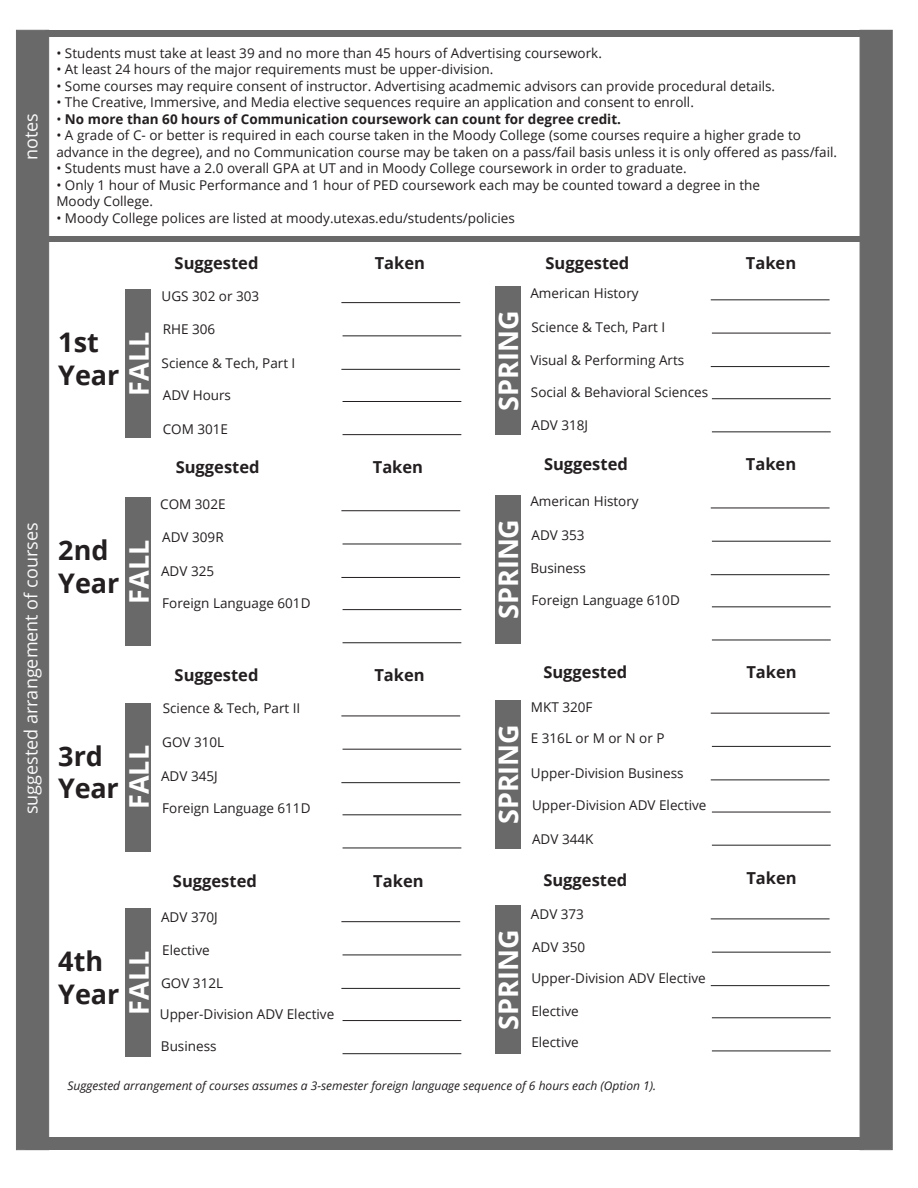
<style>
.page{position:relative;width:918px;height:1188px;background:#fff}
.page>*{position:absolute;margin:0;border:0;box-sizing:border-box;transform-origin:0 0}
.t1{font:700 27px "Open Sans";color:#fff}
.t2{font:700 27px/32.4px "Open Sans";letter-spacing:-.005em;color:#231f20}
.t3{font:18px "Open Sans";color:#fbfbfd}
.t4{font:700 16.5px "Open Sans";color:#231f20}
.t5{font:13.5px/16.5px "Open Sans";color:#231f20}
.t6{font:700 13.5px "Open Sans";color:#231f20}
.t7{font:italic 12px "Open Sans";color:#231f20}
.s1{font-weight:400}
</style>
<div class="page">
<div style="left:45px;top:30px;width:847px;height:6px;background:#696969"></div>
<div style="left:16px;top:30px;width:33px;height:1120px;background:#696969"></div>
<div style="left:45px;top:236px;width:841px;height:6px;background:#696969"></div>
<div style="left:860px;top:30px;width:33px;height:1120px;background:#696969;border:1px solid #696969"></div>
<div style="left:25px;top:1137px;width:839px;height:13px;background:#696969"></div>
<div style="left:126px;top:290px;width:25px;height:148px;background:#696969"></div>
<hr style="left:341px;top:369px;width:119px;height:1px;background:#231f20">
<hr style="left:341px;top:302px;width:119px;height:1px;background:#231f20">
<hr style="left:343px;top:335px;width:118px;height:1px;background:#231f20">
<hr style="left:343px;top:401px;width:118px;height:1px;background:#231f20">
<hr style="left:343px;top:434px;width:118px;height:1px;background:#231f20">
<div style="left:495px;top:287px;width:26px;height:148px;background:#696969"></div>
<hr style="left:711px;top:366px;width:119px;height:1px;background:#231f20">
<hr style="left:711px;top:299px;width:119px;height:1px;background:#231f20">
<hr style="left:712px;top:333px;width:119px;height:1px;background:#231f20">
<hr style="left:712px;top:398px;width:119px;height:1px;background:#231f20">
<hr style="left:712px;top:431px;width:119px;height:1px;background:#231f20">
<div style="left:126px;top:498px;width:25px;height:148px;background:#696969"></div>
<hr style="left:341px;top:577px;width:119px;height:1px;background:#231f20">
<hr style="left:341px;top:510px;width:119px;height:1px;background:#231f20">
<hr style="left:343px;top:544px;width:118px;height:1px;background:#231f20">
<hr style="left:343px;top:609px;width:118px;height:1px;background:#231f20">
<hr style="left:343px;top:642px;width:118px;height:1px;background:#231f20">
<div style="left:495px;top:495px;width:26px;height:148px;background:#696969"></div>
<hr style="left:711px;top:574px;width:119px;height:1px;background:#231f20">
<hr style="left:711px;top:508px;width:119px;height:1px;background:#231f20">
<hr style="left:712px;top:541px;width:119px;height:1px;background:#231f20">
<hr style="left:712px;top:606px;width:119px;height:1px;background:#231f20">
<hr style="left:712px;top:640px;width:119px;height:1px;background:#231f20">
<div style="left:126px;top:703px;width:25px;height:148px;background:#696969"></div>
<hr style="left:341px;top:782px;width:119px;height:1px;background:#231f20">
<hr style="left:341px;top:716px;width:119px;height:1px;background:#231f20">
<hr style="left:343px;top:749px;width:118px;height:1px;background:#231f20">
<hr style="left:343px;top:814px;width:118px;height:1px;background:#231f20">
<hr style="left:343px;top:848px;width:118px;height:1px;background:#231f20">
<div style="left:495px;top:700px;width:26px;height:148px;background:#696969"></div>
<hr style="left:711px;top:780px;width:119px;height:1px;background:#231f20">
<hr style="left:711px;top:713px;width:119px;height:1px;background:#231f20">
<hr style="left:712px;top:746px;width:119px;height:1px;background:#231f20">
<hr style="left:712px;top:812px;width:119px;height:1px;background:#231f20">
<hr style="left:712px;top:845px;width:119px;height:1px;background:#231f20">
<div style="left:126px;top:909px;width:25px;height:148px;background:#696969"></div>
<hr style="left:341px;top:988px;width:119px;height:1px;background:#231f20">
<hr style="left:341px;top:921px;width:119px;height:1px;background:#231f20">
<hr style="left:343px;top:955px;width:118px;height:1px;background:#231f20">
<hr style="left:343px;top:1020px;width:118px;height:1px;background:#231f20">
<hr style="left:343px;top:1053px;width:118px;height:1px;background:#231f20">
<div style="left:495px;top:906px;width:26px;height:148px;background:#696969"></div>
<hr style="left:711px;top:985px;width:119px;height:1px;background:#231f20">
<hr style="left:711px;top:919px;width:119px;height:1px;background:#231f20">
<hr style="left:712px;top:952px;width:119px;height:1px;background:#231f20">
<hr style="left:712px;top:1017px;width:119px;height:1px;background:#231f20">
<hr style="left:712px;top:1051px;width:119px;height:1px;background:#231f20">
<p class="t3" style="left:19px;top:160px;width:48px;rotate:-90deg">notes</p>
<p class="t3" style="left:19px;top:814px;width:293px;rotate:-90deg">suggested arrangement of courses</p>
<p class="t5" style="left:56px;top:44px;width:547px">• Students must take at least 39 and no more than 45 hours of Advertising coursework.</p>
<p class="t5" style="left:56px;top:61px;width:439px">• At least 24 hours of the major requirements must be upper-division.</p>
<p class="t5" style="left:56px;top:77px;width:720px">• Some courses may require consent of instructor. Advertising acadmemic advisors can provide procedural details.</p>
<p class="t5" style="left:56px;top:94px;width:639px">• The Creative, Immersive, and Media elective sequences require an application and consent to enroll.</p>
<p class="t6" style="left:56px;top:109px;width:566px"><span class="s1">•</span> No more than 60 hours of Communication coursework can count for degree credit.</p>
<p class="t5" style="left:56px;top:127px;width:782px">• A grade of C- or better is required in each course taken in the Moody College (some courses require a higher grade to advance in the degree), and no Communication course may be taken on a pass/fail basis unless it is only offered as pass/fail.</p>
<p class="t5" style="left:56px;top:160px;width:632px">• Students must have a 2.0 overall GPA at UT and in Moody College coursework in order to graduate.</p>
<p class="t5" style="left:56px;top:176px;width:705px">• Only 1 hour of Music Performance and 1 hour of PED coursework each may be counted toward a degree in the</p>
<p class="t5" style="left:56px;top:193px;width:98px">Moody College.</p>
<p class="t5" style="left:56px;top:209px;width:460px">• Moody College polices are listed at moody.utexas.edu/students/policies</p>
<p class="t2" style="left:58px;top:326px;width:63px">1st<br>Year</p>
<p class="t1" style="left:120px;top:396px;width:65px;rotate:-90deg">FALL</p>
<p class="t2" style="left:58px;top:534px;width:63px">2nd<br>Year</p>
<p class="t1" style="left:120px;top:604px;width:65px;rotate:-90deg">FALL</p>
<p class="t4" style="left:175px;top:251px;width:85px">Suggested</p>
<p class="t4" style="left:375px;top:251px;width:52px">Taken</p>
<p class="t5" style="left:162px;top:287px;width:99px">UGS 302 or 303</p>
<p class="t5" style="left:163px;top:321px;width:54px">RHE 306</p>
<p class="t4" style="left:546px;top:252px;width:85px">Suggested</p>
<p class="t4" style="left:746px;top:251px;width:52px">Taken</p>
<p class="t5" style="left:530px;top:285px;width:110px">American History</p>
<p class="t5" style="left:532px;top:318px;width:135px">Science &amp; Tech, Part I</p>
<p class="t1" style="left:489px;top:411px;width:102px;rotate:-90deg">SPRING</p>
<p class="t5" style="left:530px;top:352px;width:155px">Visual &amp; Performing Arts</p>
<p class="t5" style="left:162px;top:354px;width:135px">Science &amp; Tech, Part I</p>
<p class="t5" style="left:163px;top:386px;width:70px">ADV Hours</p>
<p class="t5" style="left:531px;top:383px;width:179px">Social &amp; Behavioral Sciences</p>
<p class="t5" style="left:163px;top:420px;width:67px">COM 301E</p>
<p class="t5" style="left:532px;top:417px;width:58px">ADV 318J</p>
<p class="t4" style="left:176px;top:455px;width:85px">Suggested</p>
<p class="t4" style="left:373px;top:455px;width:52px">Taken</p>
<p class="t5" style="left:160px;top:495px;width:67px">COM 302E</p>
<p class="t5" style="left:162px;top:529px;width:63px">ADV 309R</p>
<p class="t5" style="left:161px;top:562px;width:55px">ADV 325</p>
<p class="t5" style="left:162px;top:595px;width:150px">Foreign Language 601D</p>
<p class="t1" style="left:489px;top:619px;width:102px;rotate:-90deg">SPRING</p>
<p class="t4" style="left:544px;top:452px;width:85px">Suggested</p>
<p class="t4" style="left:746px;top:452px;width:52px">Taken</p>
<p class="t5" style="left:530px;top:493px;width:110px">American History</p>
<p class="t5" style="left:532px;top:526px;width:55px">ADV 353</p>
<p class="t5" style="left:530px;top:560px;width:57px">Business</p>
<p class="t5" style="left:532px;top:592px;width:150px">Foreign Language 610D</p>
<p class="t2" style="left:58px;top:739px;width:62px">3rd<br>Year</p>
<p class="t1" style="left:120px;top:809px;width:65px;rotate:-90deg">FALL</p>
<p class="t2" style="left:58px;top:945px;width:63px">4th<br>Year</p>
<p class="t1" style="left:120px;top:1015px;width:65px;rotate:-90deg">FALL</p>
<p class="t4" style="left:175px;top:664px;width:85px">Suggested</p>
<p class="t4" style="left:374px;top:663px;width:52px">Taken</p>
<p class="t5" style="left:163px;top:700px;width:139px">Science &amp; Tech, Part II</p>
<p class="t4" style="left:543px;top:660px;width:85px">Suggested</p>
<p class="t4" style="left:746px;top:660px;width:52px">Taken</p>
<p class="t5" style="left:531px;top:698px;width:63px">MKT 320F</p>
<p class="t5" style="left:162px;top:734px;width:64px">GOV 310L</p>
<p class="t5" style="left:161px;top:767px;width:58px">ADV 345J</p>
<p class="t5" style="left:162px;top:799px;width:150px">Foreign Language 611D</p>
<p class="t1" style="left:489px;top:824px;width:102px;rotate:-90deg">SPRING</p>
<p class="t5" style="left:531px;top:729px;width:135px">E 316L or M or N or P</p>
<p class="t5" style="left:531px;top:765px;width:154px">Upper-Division Business</p>
<p class="t5" style="left:532px;top:797px;width:176px">Upper-Division ADV Elective</p>
<p class="t5" style="left:532px;top:830px;width:63px">ADV 344K</p>
<p class="t4" style="left:543px;top:868px;width:85px">Suggested</p>
<p class="t4" style="left:746px;top:867px;width:52px">Taken</p>
<p class="t5" style="left:531px;top:905px;width:55px">ADV 373</p>
<p class="t5" style="left:532px;top:939px;width:55px">ADV 350</p>
<p class="t4" style="left:173px;top:869px;width:85px">Suggested</p>
<p class="t4" style="left:373px;top:869px;width:52px">Taken</p>
<p class="t5" style="left:161px;top:908px;width:58px">ADV 370J</p>
<p class="t5" style="left:162px;top:941px;width:49px">Elective</p>
<p class="t1" style="left:489px;top:1030px;width:102px;rotate:-90deg">SPRING</p>
<p class="t5" style="left:531px;top:969px;width:176px">Upper-Division ADV Elective</p>
<p class="t5" style="left:161px;top:975px;width:64px">GOV 312L</p>
<p class="t5" style="left:160px;top:1005px;width:176px">Upper-Division ADV Elective</p>
<p class="t5" style="left:531px;top:1003px;width:49px">Elective</p>
<p class="t5" style="left:161px;top:1038px;width:57px">Business</p>
<p class="t5" style="left:531px;top:1034px;width:49px">Elective</p>
<p class="t7" style="left:68px;top:1077px;width:590px">Suggested arrangement of courses assumes a 3-semester foreign language sequence of 6 hours each (Option 1).</p>
</div>
